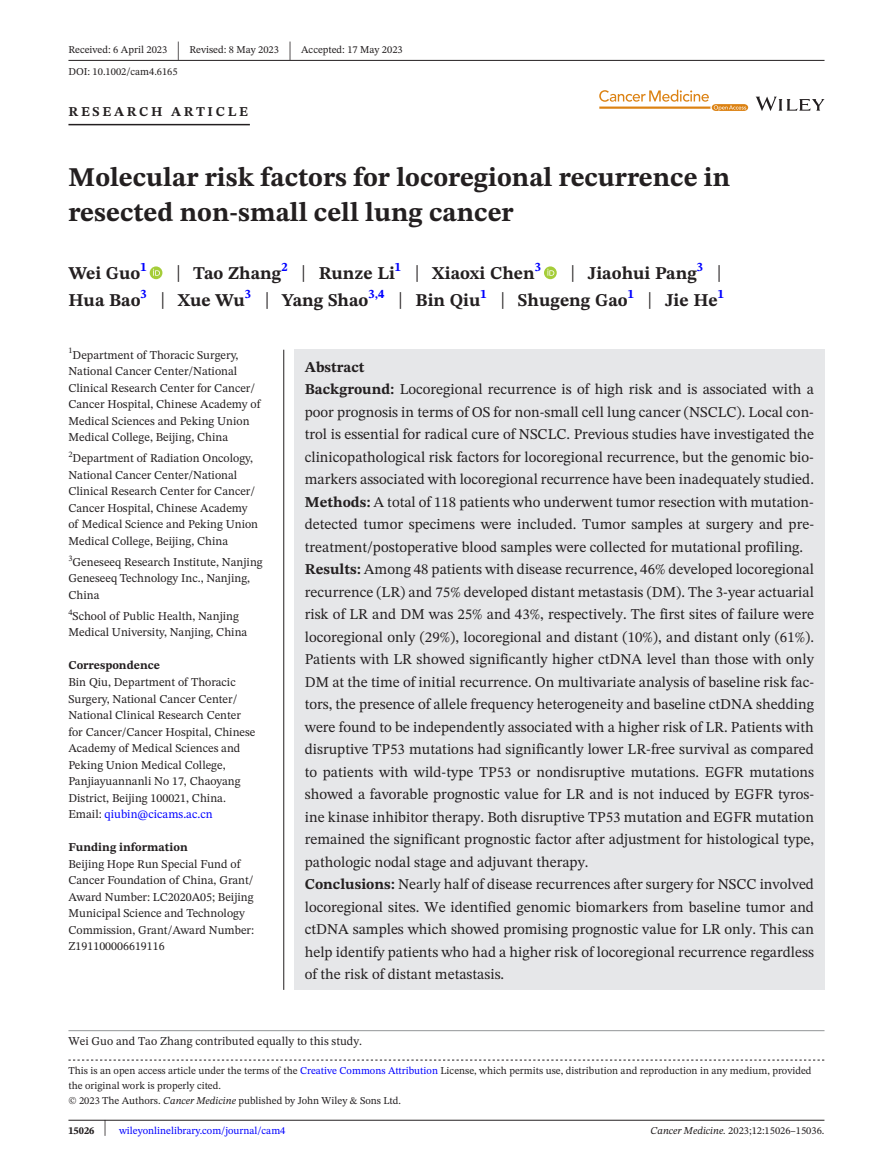
<style>
.page{position:relative;width:893px;height:1174px;background:#fff}
.page>*{position:absolute;margin:0;border:0;box-sizing:border-box;transform-origin:0 0}
.t1{font:700 27px/34.5px "STIX Two Text";color:#231f20}
.t2{font:25.65px "STIX Two Text";color:#231f20;scale:.49 1}
.t3{font:700 18px/27px "STIX Two Text";color:#231f20;text-align:right}
.t4{font:15px/22.5px "STIX Two Text";color:#231f20}
.t5{font:700 13.5px "STIX Two Text";letter-spacing:.2em;color:#231f20}
.t6{font:12px/16.5px "STIX Two Text";color:#231f20}
.t7{font:700 12px "STIX Two Text";color:#231f20}
.t8{font:10.5px/15px "STIX Two Text";color:#231f20}
.t9{font:10.5px "STIX Two Text";color:#00f}
.s1{font-weight:400;font-size:23.4px}
.s2{color:#00f}
.s3{font-weight:700}
.s4{font-style:italic}
.s5{font-weight:700;color:#231f20}
.s6{font-size:22.2px;color:#231f20}
</style>
<div class="page">
<hr style="left:68px;top:1119px;width:756px;height:1px;background:#231f20">
<svg style="left:756px;top:97px;width:68px;height:14px"></svg>
<svg style="left:599px;top:90px;width:149px;height:21px"></svg>
<hr style="left:68px;top:60px;width:756px;height:1px;background:#231f20">
<hr style="left:68px;top:124px;width:182px;height:1px;background:#231f20">
<div style="left:150px;top:266px;width:12px;height:13px;background:#a5cd39;border-radius:50%"></div>
<svg style="left:153px;top:269px;width:7px;height:7px"></svg>
<svg style="left:544px;top:266px;width:13px;height:13px"></svg>
<svg style="left:547px;top:269px;width:7px;height:7px"></svg>
<svg style="left:68px;top:1059px;width:756px;height:1px"></svg>
<hr style="left:68px;top:1030px;width:756px;height:1px;background:#939598">
<div style="left:294px;top:350px;width:530px;height:640px;background:#e6e7e9"></div>
<hr style="left:283px;top:350px;width:1px;height:640px;background:#231f20">
<p class="t8" style="left:68px;top:42px;width:100px">Received: 6 April 2023</p>
<h2 class="t2" style="left:177px;top:32px;width:8px">|</h2>
<p class="t8" style="left:189px;top:42px;width:91px">Revised: 8 May 2023</p>
<h2 class="t2" style="left:288px;top:32px;width:8px">|</h2>
<p class="t8" style="left:301px;top:42px;width:103px">Accepted: 17 May 2023</p>
<p class="t8" style="left:68px;top:64px;width:111px">DOI: 10.1002/cam4.6165</p>
<p class="t5" style="left:68px;top:101px;width:181px">RESEARCH ARTICLE</p>
<h1 class="t1" style="left:68px;top:161px;width:663px">Molecular risk factors for locoregional recurrence in resected non-small cell lung cancer</h1>
<p class="t3" style="left:68px;top:260px;width:80px">Wei Guo<sup>1</sup></p>
<p class="t3" style="left:176px;top:260px;width:366px"><span class="s1">|</span> Tao Zhang<sup>2</sup> <span class="s1">|</span> Runze Li<sup>1</sup> <span class="s1">|</span> Xiaoxi Chen<sup>3</sup></p>
<p class="t3" style="left:68px;top:260px;width:657px"><span class="s1">|</span> Jiaohui Pang<sup>3</sup> <span class="s1">|<br></span>Hua Bao<sup>3</sup> <span class="s1">|</span> Xue Wu<sup>3</sup> <span class="s1">|</span> Yang Shao<sup>3,4</sup> <span class="s1">|</span> Bin Qiu<sup>1</sup> <span class="s1">|</span> Shugeng Gao<sup>1</sup> <span class="s1">|</span> Jie He<sup>1</sup></p>
<p class="t6" style="left:68px;top:346px;width:193px"><sup>1</sup>Department of Thoracic Surgery, National Cancer Center/National Clinical Research Center for Cancer/ Cancer Hospital, Chinese Academy of Medical Sciences and Peking Union Medical College, Beijing, China</p>
<p class="t6" style="left:68px;top:450px;width:191px"><sup>2</sup>Department of Radiation Oncology, National Cancer Center/National Clinical Research Center for Cancer/ Cancer Hospital, Chinese Academy of Medical Science and Peking Union Medical College, Beijing, China</p>
<p class="t6" style="left:68px;top:553px;width:196px"><sup>3</sup>Geneseeq Research Institute, Nanjing<br>Geneseeq Technology Inc., Nanjing,<br>China</p>
<p class="t6" style="left:68px;top:607px;width:180px"><sup>4</sup>School of Public Health, Nanjing<br>Medical University, Nanjing, China</p>
<p class="t7" style="left:68px;top:657px;width:93px">Correspondence</p>
<p class="t6" style="left:68px;top:673px;width:189px">Bin Qiu, Department of Thoracic Surgery, National Cancer Center/ National Clinical Research Center for Cancer/Cancer Hospital, Chinese Academy of Medical Sciences and Peking Union Medical College, Panjiayuannanli No 17, Chaoyang District, Beijing 100021, China.<br>Email: <span class="s2">qiubin@cicams.ac.cn</span></p>
<p class="t7" style="left:68px;top:838px;width:121px">Funding information</p>
<p class="t6" style="left:68px;top:855px;width:187px">Beijing Hope Run Special Fund of<br>Cancer Foundation of China, Grant/<br>Award Number: LC2020A05; Beijing<br>Municipal Science and Technology<br>Commission, Grant/Award Number:<br>Z191100006619116</p>
<p class="t4" style="left:305px;top:355px;width:511px"><span class="s3">Abstract<br>Background:</span> Locoregional recurrence is of high risk and is associated with a poor prognosis in terms of OS for non-small cell lung cancer (NSCLC). Local con&shy;trol is essential for radical cure of NSCLC. Previous studies have investigated the clinicopathological risk factors for locoregional recurrence, but the genomic bio&shy;markers associated with locoregional recurrence have been inadequately studied.<br><span class="s3">Methods:</span> A total of 118 patients who underwent tumor resection with mutation&shy;detected tumor specimens were included. Tumor samples at surgery and pre&shy;treatment/postoperative blood samples were collected for mutational profiling.<br><span class="s3">Results:</span> Among 48 patients with disease recurrence, 46% developed locoregional recurrence (LR) and 75% developed distant metastasis (DM). The 3-year actuarial risk of LR and DM was 25% and 43%, respectively. The first sites of failure were locoregional only (29%), locoregional and distant (10%), and distant only (61%).<br>Patients with LR showed significantly higher ctDNA level than those with only DM at the time of initial recurrence. On multivariate analysis of baseline risk fac&shy;tors, the presence of allele frequency heterogeneity and baseline ctDNA shedding were found to be independently associated with a higher risk of LR. Patients with disruptive TP53 mutations had significantly lower LR-free survival as compared to patients with wild-type TP53 or nondisruptive mutations. EGFR mutations showed a favorable prognostic value for LR and is not induced by EGFR tyros&shy;ine kinase inhibitor therapy. Both disruptive TP53 mutation and EGFR mutation remained the significant prognostic factor after adjustment for histological type, pathologic nodal stage and adjuvant therapy.<br><span class="s3">Conclusions:</span> Nearly half of disease recurrences after surgery for NSCC involved locoregional sites. We identified genomic biomarkers from baseline tumor and ctDNA samples which showed promising prognostic value for LR only. This can help identify patients who had a higher risk of locoregional recurrence regardless of the risk of distant metastasis.</p>
<p class="t6" style="left:68px;top:1032px;width:295px">Wei Guo and Tao Zhang contributed equally to this study.</p>
<p class="t8" style="left:68px;top:1063px;width:745px">This is an open access article under the terms of the <span class="s2">Creative Commons Attribution</span> License, which permits use, distribution and reproduction in any medium, provided the original work is properly cited.<br>© 2023 The Authors. <span class="s4">Cancer Medicine</span> published by John Wiley &amp; Sons Ltd.</p>
<p class="t9" style="left:68px;top:1123px;width:218px"><span class="s5">15026</span> <span class="s6">|</span> wileyonlinelibrary.com/journal/cam4</p>
<p class="t8" style="left:650px;top:1123px;width:175px"><span class="s4">Cancer Medicine.</span> 2023;12:15026–15036.</p>
</div>
